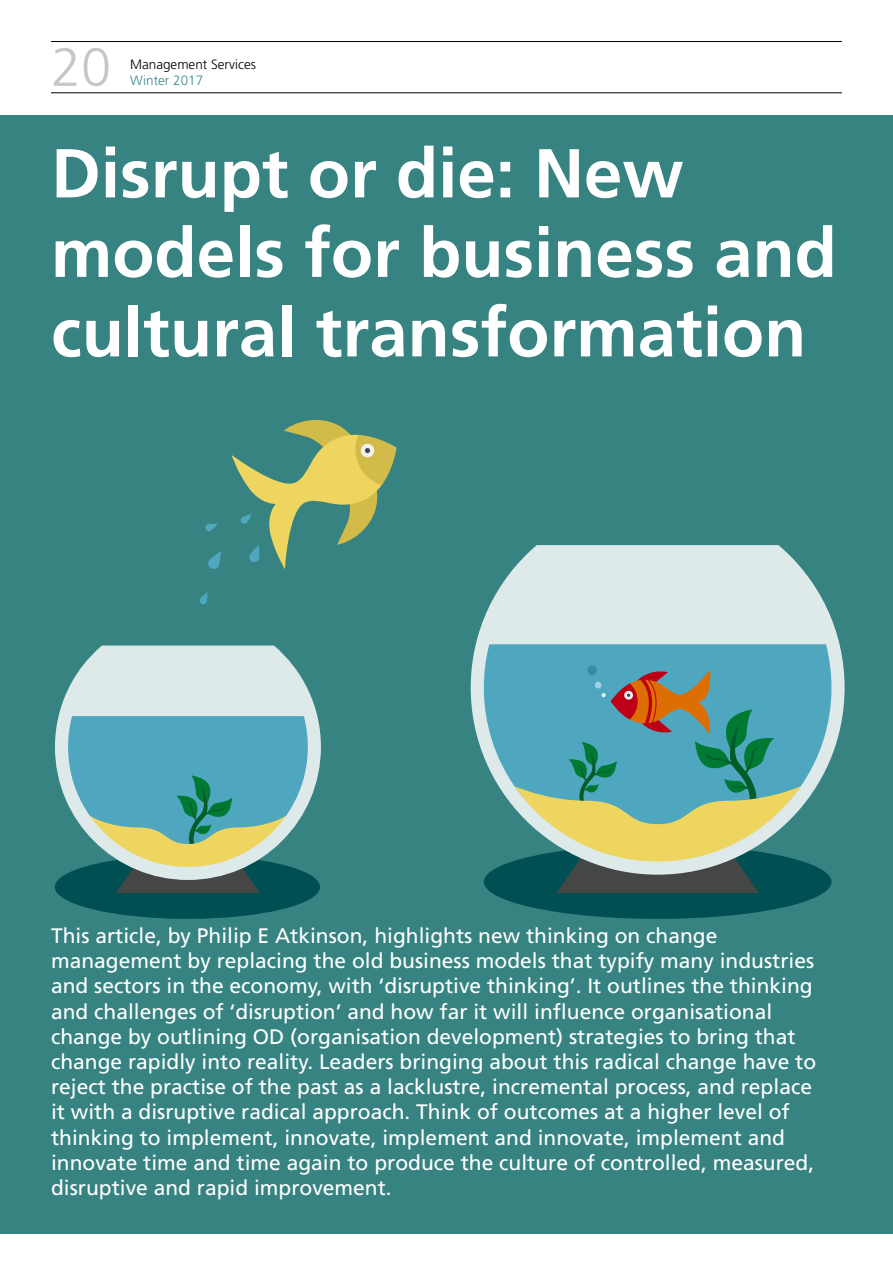
<style>
.page{position:relative;width:893px;height:1263px;background:#fff}
.page>*{position:absolute;margin:0;border:0;box-sizing:border-box;transform-origin:0 0}
.t1{font:700 69px/79.5px "Frutiger";color:#fff}
.t2{font:300 54px "Frutiger";color:#c6c7c8}
.t3{font:21px/25.2px "Frutiger";color:#fff}
.t4{font:300 13.5px "Frutiger";color:#000}
.t5{font:300 13.5px "Frutiger";color:#3a8b89}
</style>
<div class="page">
<hr style="left:51px;top:41px;width:791px;height:1px;background:#000">
<hr style="left:51px;top:92px;width:791px;height:1px;background:#000">
<div style="left:0;top:115px;width:893px;height:1118px;background:#368382"></div>
<div style="left:484px;top:845px;width:347px;height:74px;background:#005558;border-radius:50%"></div>
<div style="left:55px;top:855px;width:265px;height:64px;background:#005558;border-radius:50%"></div>
<svg style="left:55px;top:645px;width:266px;height:235px;fill:#ddeae9"></svg>
<svg style="left:68px;top:716px;width:240px;height:177px;background:#63a3a3"></svg>
<svg style="left:471px;top:545px;width:374px;height:330px;fill:#ddeae9"></svg>
<svg style="left:484px;top:644px;width:347px;height:198px;fill:#4ea7be"></svg>
<svg style="left:587px;top:665px;width:10px;height:10px"></svg>
<svg style="left:514px;top:669px;width:287px;height:224px;background:#6c9d8f"></svg>
<svg style="left:208px;top:551px;width:13px;height:18px"></svg>
<svg style="left:205px;top:523px;width:13px;height:8px"></svg>
<svg style="left:232px;top:420px;width:165px;height:149px"></svg>
<svg style="left:199px;top:592px;width:9px;height:13px"></svg>
<h2 class="t2" style="left:51px;top:37px;width:62px">20</h2>
<p class="t4" style="left:130px;top:57px;width:127px">Management Services</p>
<p class="t5" style="left:130px;top:73px;width:75px">Winter 2017</p>
<h1 class="t1" style="left:51px;top:133px;width:787px">Disrupt or die: New models for business and cultural transformation</h1>
<p class="t3" style="left:51px;top:923px;width:767px">This article, by Philip E Atkinson, highlights new thinking on change management by replacing the old business models that typify many industries and sectors in the economy, with ‘disruptive thinking’. It outlines the thinking and challenges of ‘disruption’ and how far it will influence organisational change by outlining OD (organisation development) strategies to bring that change rapidly into reality. Leaders bringing about this radical change have to reject the practise of the past as a lacklustre, incremental process, and replace it with a disruptive radical approach. Think of outcomes at a higher level of thinking to implement, innovate, implement and innovate, implement and innovate time and time again to produce the culture of controlled, measured, disruptive and rapid improvement.</p>
</div>
